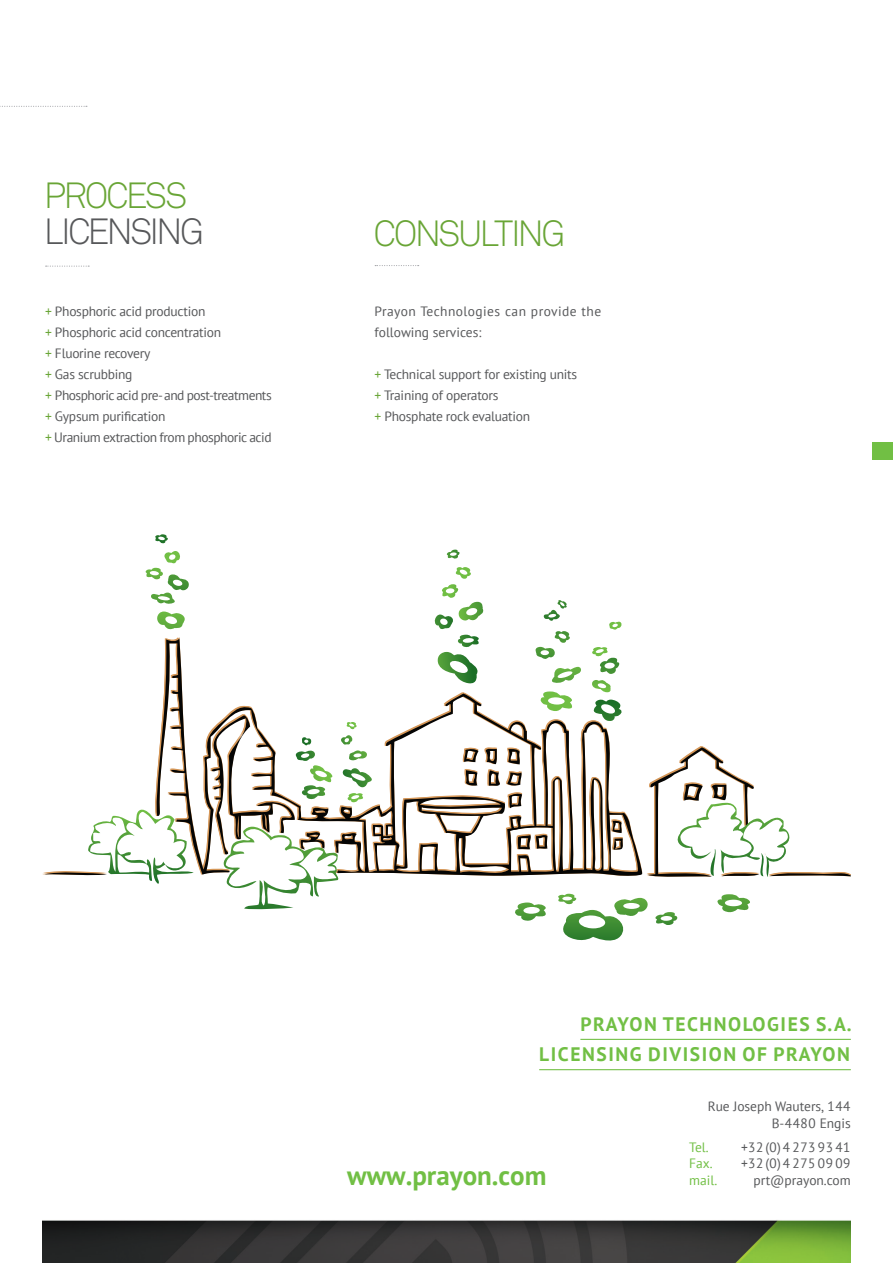
<style>
.page{position:relative;width:893px;height:1263px;background:#fff}
.page>*{position:absolute;margin:0;border:0;box-sizing:border-box;transform-origin:0 0}
.t1{font:300 36px "Akkurat";letter-spacing:-.08em;color:#69a536}
.t2{font:300 36px "Akkurat";letter-spacing:-.08em;color:#57585a}
.Texte_Courant{font:700 27px "PT Sans";color:#71bf44}
.Sous-Chapeau{font:700 19.5px/30.3px "PT Sans";letter-spacing:.08em;color:#71bf44;text-align:right}
.Texte_Courant-2{font:13.5px "PT Sans";letter-spacing:-.02em;color:#57585a}
.Texte_Courant-3{font:13.5px "PT Sans";color:#57585a}
.Texte_Courant-4{font:13.5px/21px "PT Sans";letter-spacing:.03em;color:#57585a}
.t3{font:13.5px "PT Sans";color:#71bf44}
.s1{color:#69a536}
</style>
<div class="page">
<svg style="left:0;top:106px;width:87px;height:1px"></svg>
<hr style="left:580px;top:1039px;width:271px;height:1px;background:#71bf44">
<hr style="left:539px;top:1069px;width:312px;height:1px;background:#71bf44">
<img style="left:43px;top:1220px;width:808px;height:43px">
<div style="left:872px;top:442px;width:21px;height:17px;background:#71bf44"></div>
<svg style="left:46px;top:266px;width:43px;height:1px"></svg>
<svg style="left:375px;top:265px;width:44px;height:1px"></svg>
<svg style="left:156px;top:638px;width:486px;height:238px"></svg>
<svg style="left:507px;top:720px;width:20px;height:21px"></svg>
<svg style="left:647px;top:746px;width:203px;height:131px"></svg>
<svg style="left:223px;top:824px;width:118px;height:86px"></svg>
<svg style="left:155px;top:534px;width:13px;height:10px"></svg>
<svg style="left:157px;top:611px;width:28px;height:19px"></svg>
<svg style="left:609px;top:621px;width:13px;height:9px"></svg>
<svg style="left:587px;top:698px;width:37px;height:25px"></svg>
<svg style="left:591px;top:646px;width:28px;height:46px"></svg>
<svg style="left:446px;top:550px;width:13px;height:9px"></svg>
<svg style="left:433px;top:567px;width:52px;height:118px"></svg>
<svg style="left:340px;top:721px;width:28px;height:40px"></svg>
<svg style="left:342px;top:767px;width:30px;height:36px"></svg>
<svg style="left:294px;top:737px;width:40px;height:64px"></svg>
<svg style="left:717px;top:894px;width:33px;height:19px"></svg>
<svg style="left:515px;top:894px;width:162px;height:47px"></svg>
<svg style="left:145px;top:551px;width:44px;height:53px"></svg>
<svg style="left:543px;top:600px;width:24px;height:21px"></svg>
<svg style="left:540px;top:691px;width:38px;height:23px"></svg>
<svg style="left:534px;top:631px;width:48px;height:53px"></svg>
<svg style="left:43px;top:810px;width:152px;height:74px"></svg>
<p class="t1" style="left:44px;top:175px;width:145px">PROCESS</p>
<p class="t2" style="left:44px;top:211px;width:162px">LICENSING</p>
<p class="t1" style="left:374px;top:212px;width:193px">CONSULTING</p>
<p class="Texte_Courant-2" style="left:45px;top:302px;width:162px"><span class="s1">+</span> Phosphoric acid production</p>
<p class="Texte_Courant-2" style="left:45px;top:323px;width:178px"><span class="s1">+</span> Phosphoric acid concentration</p>
<p class="Texte_Courant-2" style="left:45px;top:344px;width:107px"><span class="s1">+</span> Fluorine recovery</p>
<p class="Texte_Courant-2" style="left:45px;top:365px;width:89px"><span class="s1">+</span> Gas scrubbing</p>
<p class="Texte_Courant-2" style="left:45px;top:386px;width:228px"><span class="s1">+</span> Phosphoric acid pre- and post-treatments</p>
<p class="Texte_Courant-2" style="left:45px;top:407px;width:122px"><span class="s1">+</span> Gypsum purification</p>
<p class="Texte_Courant-2" style="left:45px;top:428px;width:228px"><span class="s1">+</span> Uranium extraction from phosphoric acid</p>
<p class="Texte_Courant-4" style="left:375px;top:300px;width:228px">Prayon Technologies can provide the following services:</p>
<p class="Texte_Courant-2" style="left:375px;top:365px;width:204px"><span class="s1">+</span> Technical support for existing units</p>
<p class="Texte_Courant-2" style="left:375px;top:386px;width:125px"><span class="s1">+</span> Training of operators</p>
<p class="Texte_Courant-2" style="left:375px;top:407px;width:157px"><span class="s1">+</span> Phosphate rock evaluation</p>
<p class="Sous-Chapeau" style="left:539px;top:1008px;width:314px">PRAYON TECHNOLOGIES S.A.<br>LICENSING DIVISION OF PRAYON</p>
<p class="Texte_Courant" style="left:347px;top:1158px;width:201px">www.prayon.com</p>
<p class="Texte_Courant-3" style="left:708px;top:1098px;width:145px">Rue Joseph Wauters, 144</p>
<p class="Texte_Courant-3" style="left:772px;top:1114px;width:81px">B-4480 Engis</p>
<p class="t3" style="left:689px;top:1139px;width:21px">Tel.</p>
<p class="Texte_Courant-3" style="left:741px;top:1139px;width:111px">+32(0)42739341</p>
<p class="t3" style="left:689px;top:1155px;width:25px">Fax.</p>
<p class="Texte_Courant-3" style="left:741px;top:1155px;width:111px">+32(0)42750909</p>
<p class="t3" style="left:689px;top:1171px;width:30px">mail.</p>
<p class="Texte_Courant-3" style="left:753px;top:1171px;width:99px">prt@prayon.com</p>
</div>
